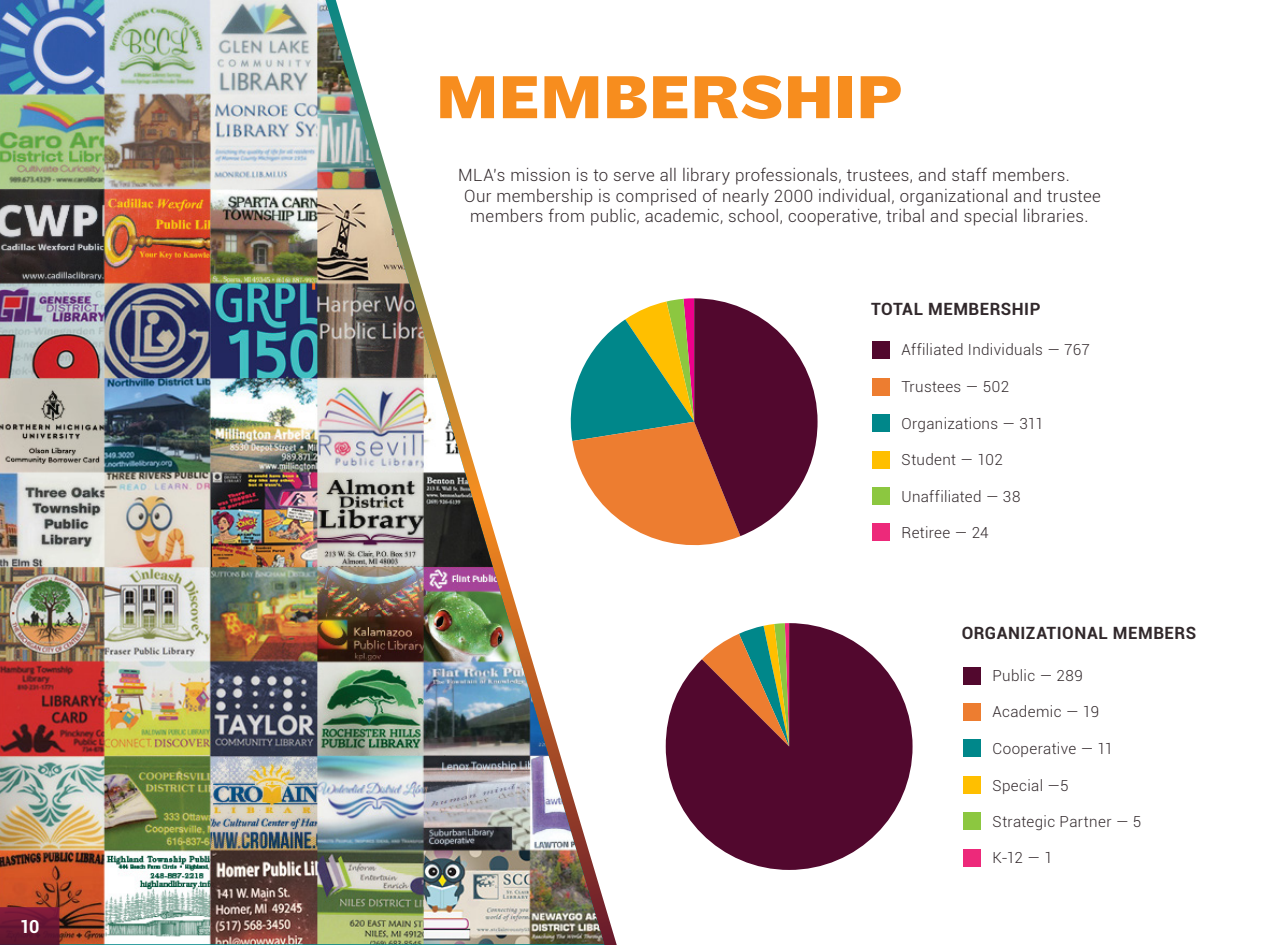
<style>
.page{position:relative;width:1269px;height:945px;background:#fff}
.page>*{position:absolute;margin:0;border:0;box-sizing:border-box;transform-origin:0 0}
.t1{font:700 63px "Maple";letter-spacing:.02em;color:#f78d1e}
.t2{font:700 18px "Roboto";color:#fff}
.t3{font:300 16.95px "Roboto";letter-spacing:.02em;color:#31282b}
.t4{font:700 16.95px "Roboto";letter-spacing:.03em;color:#31282b}
.t5{font:300 15.3px "Roboto";letter-spacing:.02em;color:#31282b}
</style>
<div class="page">
<img style="left:0;top:0;width:604px;height:944px">
<svg style="left:565px;top:298px;width:253px;height:264px"></svg>
<div style="left:872px;top:342px;width:17px;height:17px;background:#52082e"></div>
<div style="left:872px;top:378px;width:17px;height:17px;background:#ed7d30"></div>
<div style="left:872px;top:415px;width:17px;height:17px;background:#00878a"></div>
<div style="left:872px;top:451px;width:17px;height:17px;background:#ffbf00"></div>
<div style="left:872px;top:487px;width:17px;height:18px;background:#8cc740"></div>
<div style="left:872px;top:524px;width:17px;height:17px;background:#ed297a"></div>
<div style="left:963px;top:667px;width:17px;height:17px;background:#52082e"></div>
<div style="left:963px;top:703px;width:17px;height:18px;background:#ed7d30"></div>
<div style="left:963px;top:740px;width:17px;height:17px;background:#00878a"></div>
<div style="left:963px;top:776px;width:17px;height:17px;background:#ffbf00"></div>
<div style="left:963px;top:813px;width:17px;height:17px;background:#8cc740"></div>
<div style="left:963px;top:849px;width:17px;height:17px;background:#ed297a"></div>
<svg style="left:666px;top:623px;width:247px;height:247px;fill:#52082e"></svg>
<svg style="left:0;top:907px;width:60px;height:38px;background:#6c1834"></svg>
<p class="t2" style="left:20px;top:914px;width:21px">10</p>
<p class="t1" style="left:436px;top:58px;width:466px">MEMBERSHIP</p>
<p class="t3" style="left:458px;top:164px;width:613px">MLA’s mission is to serve all library professionals, trustees, and staff members.</p>
<p class="t3" style="left:464px;top:184px;width:638px">Our membership is comprised of nearly 2000 individual, organizational and trustee</p>
<p class="t3" style="left:470px;top:204px;width:620px">members from public, academic, school, cooperative, tribal and special libraries.</p>
<p class="t4" style="left:871px;top:297px;width:171px">TOTAL MEMBERSHIP</p>
<p class="t5" style="left:901px;top:339px;width:190px">Affiliated Individuals — 767</p>
<p class="t5" style="left:901px;top:376px;width:109px">Trustees — 502</p>
<p class="t5" style="left:901px;top:413px;width:144px">Organizations — 311</p>
<p class="t5" style="left:901px;top:449px;width:103px">Student — 102</p>
<p class="t5" style="left:901px;top:486px;width:121px">Unaffiliated — 38</p>
<p class="t5" style="left:901px;top:522px;width:89px">Retiree — 24</p>
<p class="t4" style="left:962px;top:622px;width:236px">ORGANIZATIONAL MEMBERS</p>
<p class="t5" style="left:992px;top:665px;width:92px">Public — 289</p>
<p class="t5" style="left:992px;top:701px;width:108px">Academic — 19</p>
<p class="t5" style="left:992px;top:738px;width:122px">Cooperative — 11</p>
<p class="t5" style="left:992px;top:775px;width:78px">Special —5</p>
<p class="t5" style="left:992px;top:811px;width:150px">Strategic Partner — 5</p>
<p class="t5" style="left:992px;top:847px;width:62px">K-12 — 1</p>
</div>
